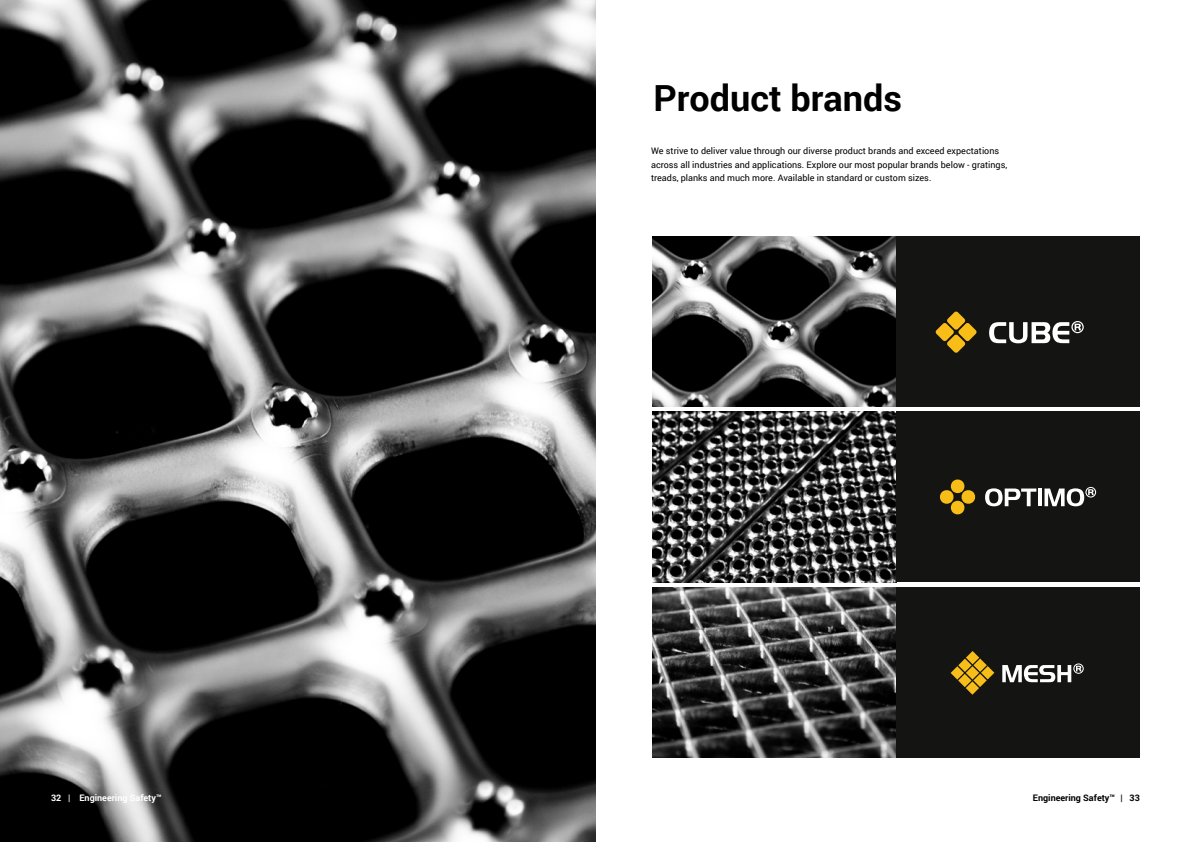
<style>
.page{position:relative;width:1191px;height:842px;background:#fff}
.page>*{position:absolute;margin:0;border:0;box-sizing:border-box;transform-origin:0 0}
.t1{font:700 36px "Roboto";color:#000}
.t2{font:9px/13.5px "Roboto";color:#000}
.t3{font:700 9px "Roboto";color:#fff}
.t4{font:700 9px "Roboto";color:#000}
</style>
<div class="page">
<img style="left:652px;top:588px;width:244px;height:170px">
<img style="left:652px;top:412px;width:244px;height:170px">
<img style="left:652px;top:236px;width:244px;height:170px">
<div style="left:896px;top:236px;width:244px;height:170px;background:#141413"></div>
<div style="left:896px;top:412px;width:244px;height:170px;background:#141413"></div>
<div style="left:896px;top:588px;width:244px;height:170px;background:#141413"></div>
<svg style="left:989px;top:321px;width:94px;height:22px"></svg>
<svg style="left:935px;top:312px;width:41px;height:41px"></svg>
<svg style="left:940px;top:479px;width:35px;height:35px"></svg>
<svg style="left:985px;top:488px;width:51px;height:18px"></svg>
<svg style="left:1038px;top:488px;width:3px;height:18px"></svg>
<svg style="left:1044px;top:487px;width:52px;height:19px"></svg>
<svg style="left:1002px;top:663px;width:81px;height:19px"></svg>
<svg style="left:950px;top:651px;width:44px;height:44px"></svg>
<img style="left:0;top:0;width:595px;height:842px">
<h1 class="t1" style="left:653px;top:72px;width:250px">Product brands</h1>
<p class="t2" style="left:651px;top:144px;width:357px">We strive to deliver value through our diverse product brands and exceed expectations across all industries and applications. Explore our most popular brands below - gratings, treads, planks and much more. Available in standard or custom sizes.</p>
<p class="t3" style="left:51px;top:792px;width:112px">32 | Engineering Safety™</p>
<p class="t4" style="left:1033px;top:792px;width:108px">Engineering Safety™ | 33</p>
</div>
